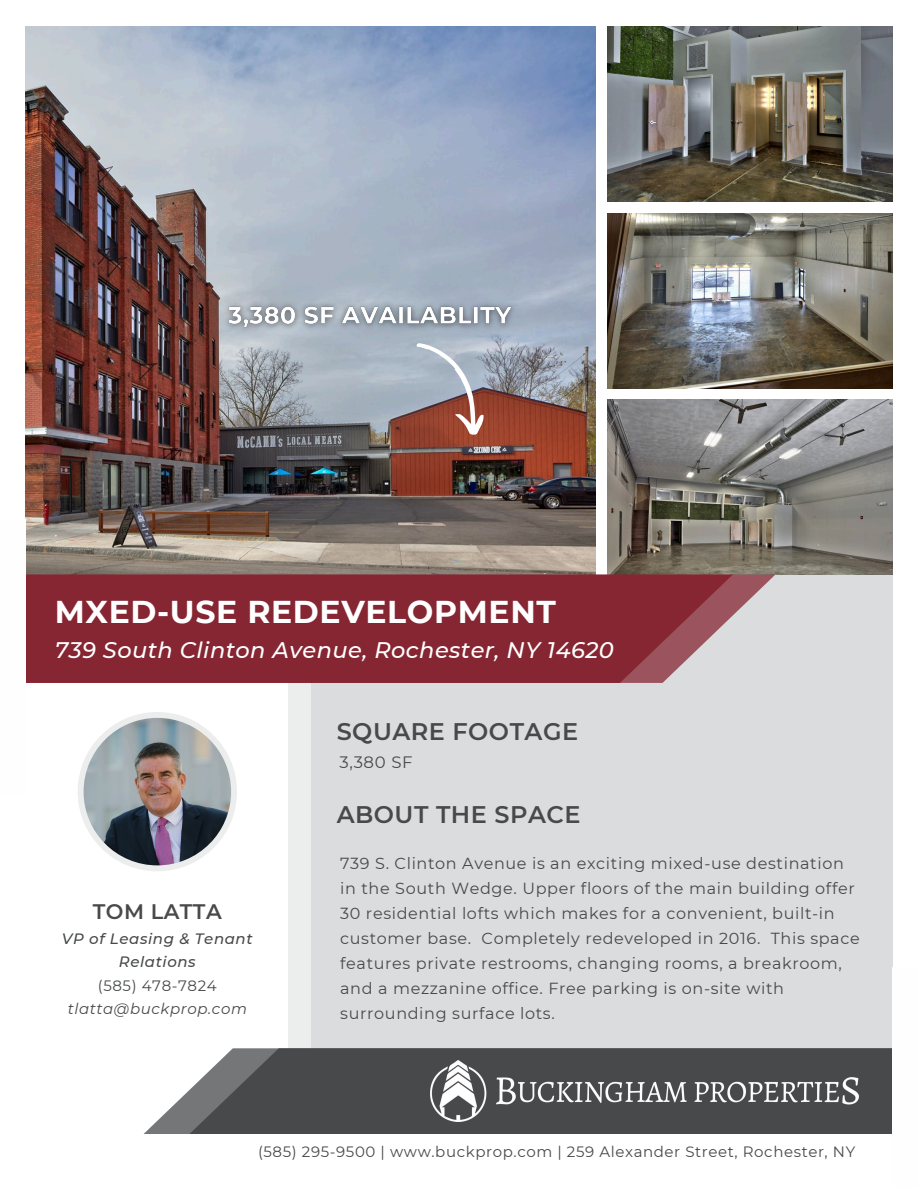
<style>
.page{position:relative;width:918px;height:1188px;background:#fff}
.page>*{position:absolute;margin:0;border:0;box-sizing:border-box;transform-origin:0 0}
.t1{font:700 31.5px "Montserrat";letter-spacing:.02em;color:#fff}
.t2{font:600 24px "Montserrat";letter-spacing:.02em;color:#47494b}
.t3{font:italic 500 22.5px "Montserrat";letter-spacing:.02em;color:#fff}
.t4{font:600 21px "Montserrat";letter-spacing:.02em;color:#47494b}
.t5{font:16.5px "Montserrat";color:#47494b}
.t6{font:16.05px/25.2px "Montserrat";letter-spacing:.04em;color:#47494b}
.t7{font:15px "Montserrat";letter-spacing:.04em;color:#47494b}
.t8{font:italic 500 15px/23.7px "Montserrat";letter-spacing:.04em;color:#47494b;text-align:center}
.t9{font:italic 15px "Montserrat";letter-spacing:.04em;color:#47494b}
</style>
<div class="page">
<img style="left:25px;top:26px;width:571px;height:548px">
<img style="left:607px;top:26px;width:286px;height:176px">
<img style="left:607px;top:213px;width:286px;height:176px">
<img style="left:607px;top:400px;width:286px;height:174px">
<div style="left:289px;top:575px;width:604px;height:556px;background:#eceded"></div>
<div style="left:311px;top:575px;width:582px;height:556px;background:#dbdcdd"></div>
<svg style="left:733px;top:575px;width:42px;height:40px"></svg>
<svg style="left:26px;top:575px;width:707px;height:108px;background:#892d3a"></svg>
<svg style="left:143px;top:1090px;width:46px;height:44px"></svg>
<div style="left:189px;top:1048px;width:729px;height:86px;background:#47494b"></div>
<img style="left:430px;top:1061px;width:429px;height:61px">
<div style="left:893px;top:967px;width:25px;height:221px;background:#fefefe"></div>
<svg style="left:78px;top:712px;width:159px;height:159px;background:#e6e7e8"></svg>
<img style="left:84px;top:718px;width:147px;height:147px;border-radius:50%">
<svg style="left:415px;top:340px;width:78px;height:100px;background:#a89091"></svg>
<img style="left:217px;top:297px;width:305px;height:43px">
<h1 class="t1" style="left:55px;top:592px;width:502px">MXED-USE REDEVELOPMENT</h1>
<h2 class="t3" style="left:55px;top:636px;width:560px">739 South Clinton Avenue, Rochester, NY 14620</h2>
<p class="t4" style="left:93px;top:898px;width:130px">TOM LATTA</p>
<p class="t8" style="left:62px;top:926px;width:192px">VP of Leasing &amp; Tenant<br>Relations</p>
<p class="t7" style="left:98px;top:976px;width:120px">(585) 478-7824</p>
<p class="t9" style="left:68px;top:1000px;width:181px">tlatta@buckprop.com</p>
<p class="t2" style="left:337px;top:716px;width:243px">SQUARE FOOTAGE</p>
<h4 class="t5" style="left:340px;top:752px;width:75px">3,380 SF</h4>
<h2 class="t2" style="left:337px;top:800px;width:245px">ABOUT THE SPACE</h2>
<h1 class="t6" style="left:340px;top:850px;width:521px">739 S. Clinton Avenue is an exciting mixed-use destination in the South Wedge. Upper floors of the main building offer 30 residential lofts which makes for a convenient, built-in customer base. Completely redeveloped in 2016. This space features private restrooms, changing rooms, a breakroom, and a mezzanine office. Free parking is on-site with surrounding surface lots.</h1>
<h3 class="t7" style="left:258px;top:1143px;width:599px">(585) 295-9500 | www.buckprop.com | 259 Alexander Street, Rochester, NY</h3>
</div>
